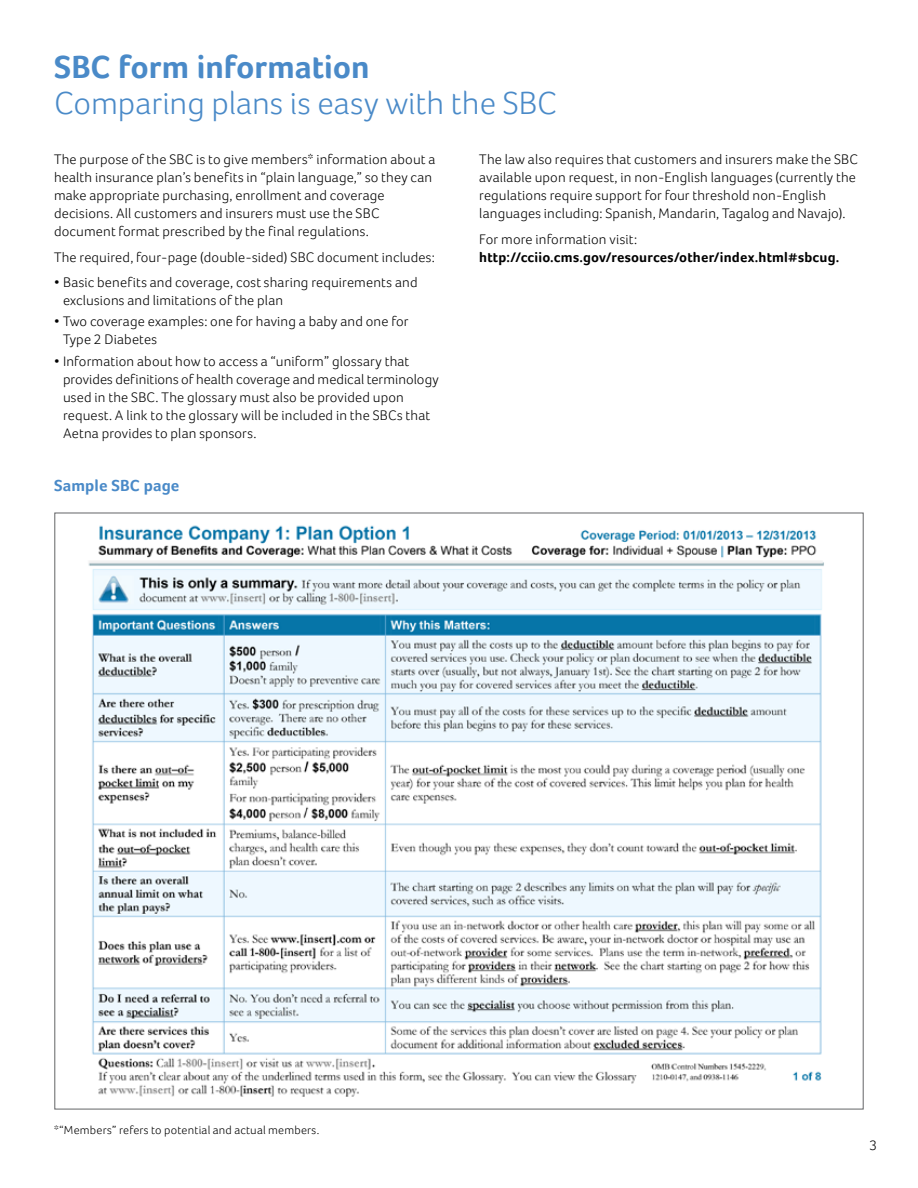
<style>
.page{position:relative;width:918px;height:1188px;background:#fff}
.page>*{position:absolute;margin:0;border:0;box-sizing:border-box;transform-origin:0 0}
.t1{font:300 33px "Foco";color:#4a8ac8}
.t2{font:700 33px "Foco";color:#4a8ac8}
.t3{font:700 16.5px "Foco";letter-spacing:.005em;color:#4a8ac8}
.t4{font:300 14.25px/18px "Foco";letter-spacing:.01em;color:#000}
.t5{font:700 14.25px "Foco";letter-spacing:.015em;color:#000}
.t6{font:300 12px "Foco";letter-spacing:.02em;color:#000}
</style>
<div class="page">
<img style="left:88px;top:525px;width:736px;height:572px">
<h1 class="t2" style="left:54px;top:47px;width:317px">SBC form information</h1>
<h1 class="t1" style="left:54px;top:84px;width:504px">Comparing plans is easy with the SBC</h1>
<p class="t4" style="left:54px;top:150px;width:383px">The purpose of the SBC is to give members* information about a health insurance plan’s benefits in “plain language,” so they can make appropriate purchasing, enrollment and coverage decisions. All customers and insurers must use the SBC document format prescribed by the final regulations.</p>
<p class="t4" style="left:54px;top:248px;width:382px">The required, four-page (double-sided) SBC document includes:</p>
<p class="t4" style="left:63px;top:273px;width:356px;text-indent:-9px">• Basic benefits and coverage, cost sharing requirements and exclusions and limitations of the plan</p>
<p class="t4" style="left:63px;top:313px;width:347px;text-indent:-9px">• Two coverage examples: one for having a baby and one for<br>Type 2 Diabetes</p>
<p class="t4" style="left:63px;top:352px;width:377px;text-indent:-9px">• Information about how to access a “uniform” glossary that provides definitions of health coverage and medical terminology used in the SBC. The glossary must also be provided upon request. A link to the glossary will be included in the SBCs that Aetna provides to plan sponsors.</p>
<p class="t3" style="left:54px;top:476px;width:127px">Sample SBC page</p>
<p class="t4" style="left:479px;top:150px;width:380px">The law also requires that customers and insurers make the SBC available upon request, in non-English languages (currently the regulations require support for four threshold non-English languages including: Spanish, Mandarin, Tagalog and Navajo).</p>
<p class="t4" style="left:479px;top:230px;width:159px">For more information visit:</p>
<p class="t5" style="left:479px;top:248px;width:362px">http://cciio.cms.gov/resources/other/index.html#sbcug.</p>
<p class="t6" style="left:54px;top:1123px;width:267px">*“Members” refers to potential and actual members.</p>
<p class="t4" style="left:869px;top:1136px;width:9px">3</p>
</div>
